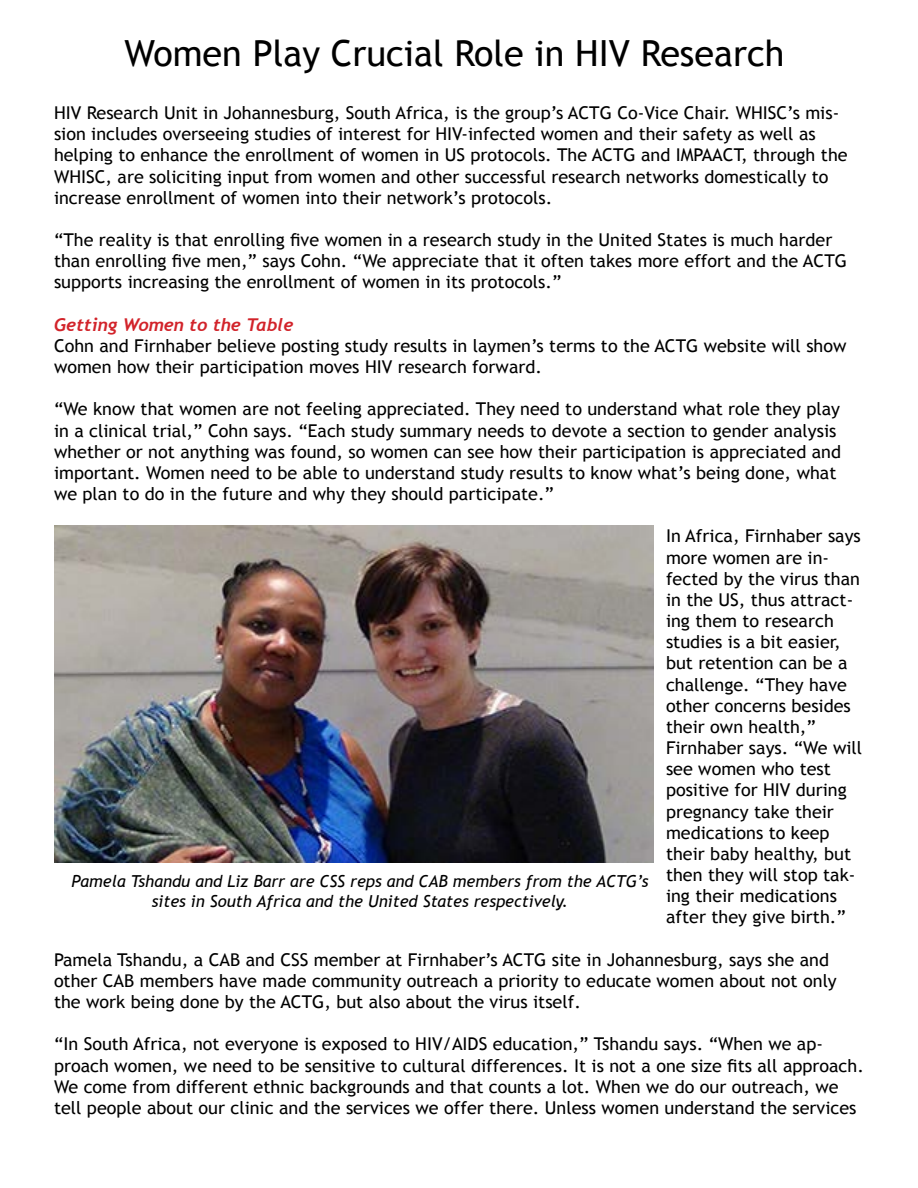
<style>
.page{position:relative;width:918px;height:1188px;background:#fff}
.page>*{position:absolute;margin:0;border:0;box-sizing:border-box;transform-origin:0 0}
.t1{font:36px "Trebuchet MS";color:#000}
.t2{font:17.7px/21.1px "Trebuchet MS";color:#000}
.t3{font:italic 700 17.7px "Trebuchet";color:#d2232a}
.t4{font:italic 16.5px/19.8px "Trebuchet MS";color:#000;text-align:center}
</style>
<div class="page">
<img style="left:54px;top:525px;width:600px;height:338px">
<h1 class="t1" style="left:124px;top:32px;width:662px">Women Play Crucial Role in HIV Research</h1>
<p class="t2" style="left:54px;top:102px;width:795px">HIV Research Unit in Johannesburg, South Africa, is the group’s ACTG Co-Vice Chair. WHISC’s mis&shy;sion includes overseeing studies of interest for HIV-infected women and their safety as well as helping to enhance the enrollment of women in US protocols. The ACTG and IMPAACT, through the WHISC, are soliciting input from women and other successful research networks domestically to increase enrollment of women into their network’s protocols.</p>
<p class="t2" style="left:54px;top:230px;width:794px">“The reality is that enrolling five women in a research study in the United States is much harder than enrolling five men,” says Cohn. “We appreciate that it often takes more effort and the ACTG supports increasing the enrollment of women in its protocols.”</p>
<p class="t3" style="left:54px;top:314px;width:241px">Getting Women to the Table</p>
<p class="t2" style="left:54px;top:335px;width:794px">Cohn and Firnhaber believe posting study results in laymen’s terms to the ACTG website will show women how their participation moves HIV research forward.</p>
<p class="t2" style="left:54px;top:399px;width:789px">“We know that women are not feeling appreciated. They need to understand what role they play in a clinical trial,” Cohn says. “Each study summary needs to devote a section to gender analysis whether or not anything was found, so women can see how their participation is appreciated and important. Women need to be able to understand study results to know what’s being done, what we plan to do in the future and why they should participate.”</p>
<p class="t2" style="left:666px;top:526px;width:198px">In Africa, Firnhaber says more women are in&shy;fected by the virus than in the US, thus attract&shy;ing them to research studies is a bit easier, but retention can be a challenge. “They have other concerns besides their own health,”<br>Firnhaber says. “We will see women who test positive for HIV during pregnancy take their medications to keep their baby healthy, but then they will stop tak&shy;ing their medications after they give birth.”</p>
<p class="t2" style="left:54px;top:949px;width:784px">Pamela Tshandu, a CAB and CSS member at Firnhaber’s ACTG site in Johannesburg, says she and other CAB members have made community outreach a priority to educate women about not only the work being done by the ACTG, but also about the virus itself.</p>
<p class="t2" style="left:54px;top:1034px;width:811px">“In South Africa, not everyone is exposed to HIV/AIDS education,” Tshandu says. “When we ap&shy;proach women, we need to be sensitive to cultural differences. It is not a one size fits all approach.<br>We come from different ethnic backgrounds and that counts a lot. When we do our outreach, we tell people about our clinic and the services we offer there. Unless women understand the services</p>
<p class="t4" style="left:72px;top:872px;width:578px">Pamela Tshandu and Liz Barr are CSS reps and CAB members from the ACTG’s sites in South Africa and the United States respectively.</p>
</div>
